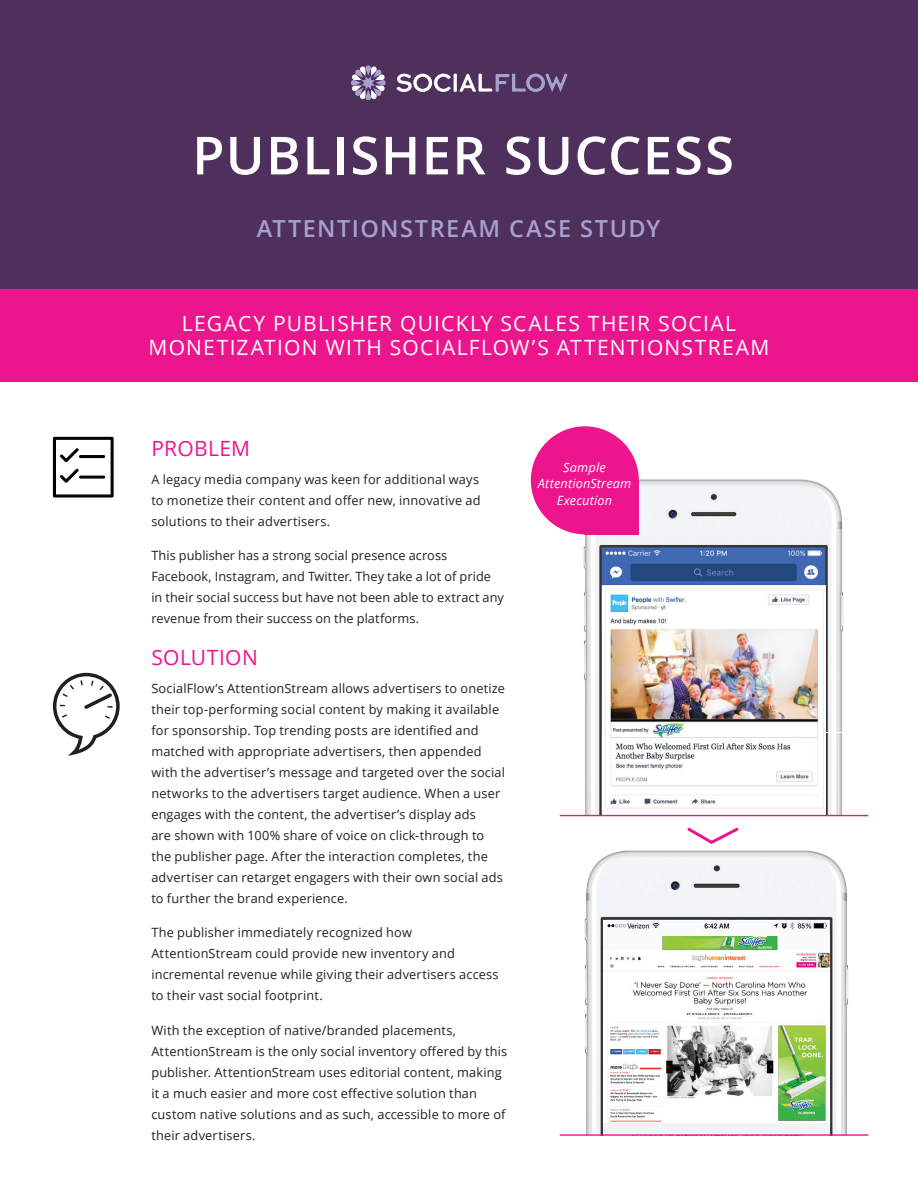
<style>
.page{position:relative;width:918px;height:1188px;background:#fff}
.page>*{position:absolute;margin:0;border:0;box-sizing:border-box;transform-origin:0 0}
.t1{font:600 52.5px "Open Sans";letter-spacing:.03em;color:#fff}
.t2{font:600 23.55px "Open Sans";letter-spacing:.065em;color:#a7a1cf}
.t3{font:21px/24px "Open Sans";letter-spacing:.06em;color:#fff;text-align:center}
.t4{font:21px "Open Sans";letter-spacing:.015em;color:#ed158d}
.t5{font:12.75px/21px "Open Sans";letter-spacing:.015em;color:#231f20}
.t6{font:italic 12.75px/16.5px "Open Sans";letter-spacing:.01em;color:#fff;text-align:center}
</style>
<div class="page">
<img style="left:579px;top:472px;width:268px;height:343px">
<div style="left:0;top:0;width:918px;height:326px;background:#4f2f5c"></div>
<svg style="left:397px;top:74px;width:54px;height:18px"></svg>
<hr style="left:454px;top:74px;width:3px;height:18px;background:#fff">
<svg style="left:459px;top:74px;width:108px;height:18px"></svg>
<svg style="left:351px;top:65px;width:35px;height:35px"></svg>
<div style="left:0;top:289px;width:918px;height:93px;background:#ed158d"></div>
<svg style="left:53px;top:437px;width:61px;height:61px"></svg>
<hr style="left:79px;top:476px;width:26px;height:3px;background:#040503;border-radius:2px">
<svg style="left:52px;top:672px;width:68px;height:84px"></svg>
<svg style="left:687px;top:827px;width:52px;height:13px"></svg>
<img style="left:603px;top:586px;width:222px;height:229px">
<div style="left:531px;top:426px;width:108px;height:108px;background:#ed158d;border-radius:50%"></div>
<div style="left:585px;top:480px;width:54px;height:54px;background:#ed158d"></div>
<img style="left:584px;top:840px;width:265px;height:294px">
<div style="left:604px;top:933px;width:226px;height:202px;background:#f9fafa"></div>
<img style="left:610px;top:937px;width:220px;height:185px">
<div style="left:604px;top:1124px;width:226px;height:11px;background:#f2f3f4"></div>
<img style="left:604px;top:920px;width:226px;height:13px">
<hr style="left:560px;top:1134px;width:308px;height:2px;background:#ed158d">
<hr style="left:560px;top:815px;width:308px;height:1px;background:#ed158d">
<h1 class="t1" style="left:192px;top:119px;width:543px">PUBLISHER SUCCESS</h1>
<h2 class="t2" style="left:257px;top:212px;width:405px">ATTENTIONSTREAM CASE STUDY</h2>
<h3 class="t3" style="left:149px;top:311px;width:623px">LEGACY PUBLISHER QUICKLY SCALES THEIR SOCIAL<br>MONETIZATION WITH SOCIALFLOW’S ATTENTIONSTREAM</h3>
<h3 class="t4" style="left:151px;top:434px;width:100px">PROBLEM</h3>
<p class="t5" style="left:151px;top:468px;width:331px">A legacy media company was keen for additional ways to monetize their content and offer new, innovative ad solutions to their advertisers.</p>
<p class="t5" style="left:151px;top:545px;width:354px">This publisher has a strong social presence across Facebook, Instagram, and Twitter. They take a lot of pride in their social success but have not been able to extract any revenue from their success on the platforms.</p>
<h3 class="t4" style="left:151px;top:643px;width:108px">SOLUTION</h3>
<p class="t5" style="left:151px;top:677px;width:355px">SocialFlow’s AttentionStream allows advertisers to onetize their top-performing social content by making it available for sponsorship. Top trending posts are identified and matched with appropriate advertisers, then appended with the advertiser’s message and targeted over the social networks to the advertisers target audience. When a user engages with the content, the advertiser’s display ads<br>are shown with 100% share of voice on click-through to the publisher page. After the interaction completes, the advertiser can retarget engagers with their own social ads to further the brand experience.</p>
<p class="t5" style="left:151px;top:922px;width:349px">The publisher immediately recognized how AttentionStream could provide new inventory and incremental revenue while giving their advertisers access to their vast social footprint.</p>
<p class="t5" style="left:151px;top:1019px;width:358px">With the exception of native/branded placements, AttentionStream is the only social inventory offered by this publisher. AttentionStream uses editorial content, making it a much easier and more cost effective solution than custom native solutions and as such, accessible to more of their advertisers.</p>
<p class="t6" style="left:538px;top:458px;width:95px">Sample<br>AttentionStream<br>Execution</p>
</div>
